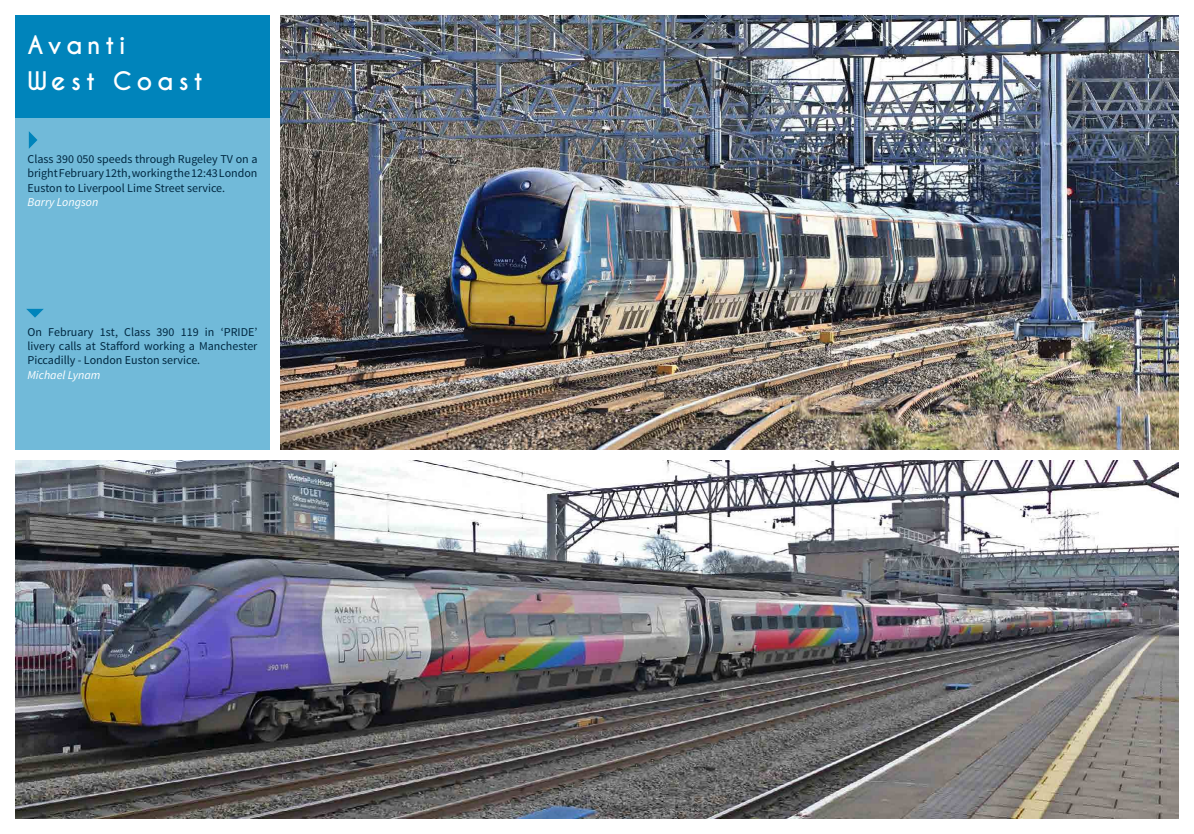
<style>
.page{position:relative;width:1194px;height:834px;background:#fff}
.page>*{position:absolute;margin:0;border:0;box-sizing:border-box;transform-origin:0 0}
.t1{font:700 24px/36px "Caviar Dreams";letter-spacing:.2em;color:#fff}
.t2{font:12px/14.4px "Source Sans Pro";color:#002841;text-align:justify}
.t3{font:italic 12px "Source Sans Pro";color:#fff}
</style>
<div class="page">
<div style="left:15px;top:118px;width:255px;height:332px;background:#71bad9"></div>
<img style="left:15px;top:460px;width:1164px;height:359px">
<svg style="left:26px;top:309px;width:18px;height:9px"></svg>
<img style="left:280px;top:15px;width:899px;height:435px">
<div style="left:15px;top:15px;width:255px;height:103px;background:#0084bb"></div>
<svg style="left:29px;top:131px;width:8px;height:18px"></svg>
<h1 class="t1" style="left:28px;top:28px;width:177px">Avanti<br>West Coast</h1>
<p class="t2" style="left:28px;top:152px;width:231px">Class 390 050 speeds through Rugeley TV on a bright February 12th, working the 12:43 London Euston to Liverpool Lime Street service.</p>
<p class="t3" style="left:28px;top:195px;width:72px">Barry Longson</p>
<p class="t2" style="left:28px;top:325px;width:232px">On February 1st, Class 390 119 in ‘PRIDE’ livery calls at Stafford working a Manchester Piccadilly - London Euston service.</p>
<p class="t3" style="left:28px;top:367px;width:74px">Michael Lynam</p>
</div>
